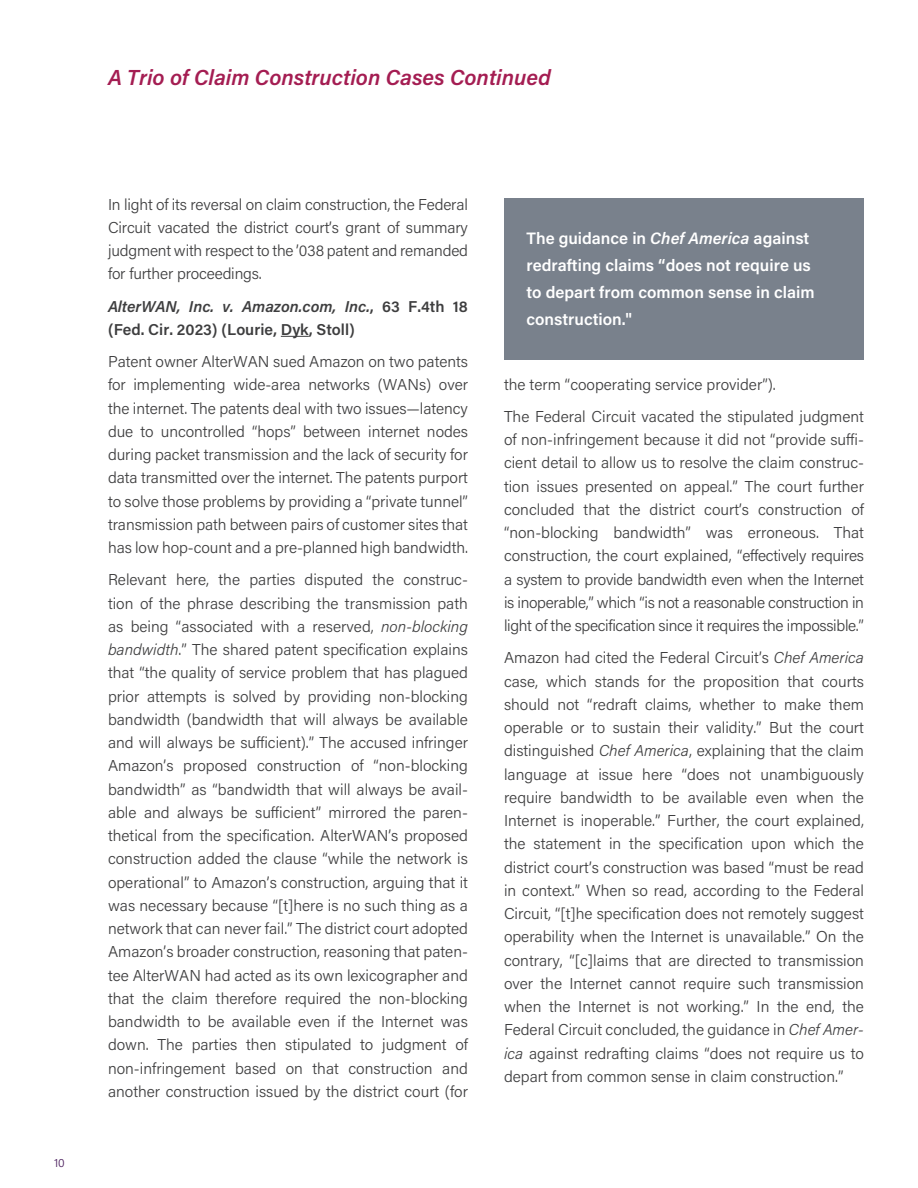
<style>
.page{position:relative;width:918px;height:1188px;background:#fff}
.page>*{position:absolute;margin:0;border:0;box-sizing:border-box;transform-origin:0 0}
.Head{font:italic 600 21.75px "Acumin Pro";color:#a41d52}
.Pullquote{font:600 16.5px/27px "Acumin Pro";color:#fff}
.Body{font:300 15.75px/23.2px "Acumin Pro";letter-spacing:-.005em;color:#3e3e3f;text-align:justify}
.Body-2{font:600 15.75px/23.2px "Acumin Pro";color:#3e3e3f}
.t1{font:300 12px "Acumin Pro";color:#4d215f}
.s1{font-style:italic}
</style>
<div class="page">
<svg style="left:281px;top:336px;width:28px;height:1px"></svg>
<div style="left:504px;top:198px;width:360px;height:162px;background:#79818c"></div>
<p class="Head" style="left:108px;top:62px;width:444px">A Trio of Claim Construction Cases Continued</p>
<p class="t1" style="left:54px;top:1155px;width:12px">10</p>
<p class="Body" style="left:108px;top:192px;width:362px">In light of its reversal on claim construction, the Federal Circuit vacated the district court’s grant of summary judgment with respect to the ’038 patent and remanded for further proceedings.</p>
<p class="Body-2" style="left:108px;top:294px;width:362px"><span class="s1">AlterWAN, Inc. v. Amazon.com, Inc.</span>, 63 F.4th 18 (Fed. Cir. 2023) (Lourie, Dyk, Stoll)</p>
<p class="Body" style="left:108px;top:349px;width:362px">Patent owner AlterWAN sued Amazon on two patents for implementing wide-area networks (WANs) over the internet. The patents deal with two issues—latency due to uncontrolled “hops” between internet nodes during packet transmission and the lack of security for data transmitted over the internet. The patents purport to solve those problems by providing a “private tunnel” transmission path between pairs of customer sites that has low hop-count and a pre-planned high bandwidth.</p>
<p class="Body" style="left:108px;top:568px;width:362px">Relevant here, the parties disputed the construc&shy;tion of the phrase describing the transmission path as being “associated with a reserved, <span class="s1">non-blocking bandwidth</span>.” The shared patent specification explains that “the quality of service problem that has plagued prior attempts is solved by providing non-blocking bandwidth (bandwidth that will always be available and will always be sufficient).” The accused infringer Amazon’s proposed construction of “non-blocking bandwidth” as “bandwidth that will always be avail&shy;able and always be sufficient” mirrored the paren&shy;thetical from the specification. AlterWAN’s proposed construction added the clause “while the network is operational” to Amazon’s construction, arguing that it was necessary because “[t]here is no such thing as a network that can never fail.” The district court adopted Amazon’s broader construction, reasoning that paten&shy;tee AlterWAN had acted as its own lexicographer and that the claim therefore required the non-blocking bandwidth to be available even if the Internet was down. The parties then stipulated to judgment of non-infringement based on that construction and another construction issued by the district court (for</p>
<p class="Pullquote" style="left:526px;top:225px;width:290px">The guidance in <span class="s1">Chef America</span> against redrafting claims “does not require us to depart from common sense in claim construction."</p>
<p class="Body" style="left:504px;top:372px;width:273px">the term “cooperating service provider”).</p>
<p class="Body" style="left:504px;top:404px;width:362px">The Federal Circuit vacated the stipulated judgment of non-infringement because it did not “provide suffi&shy;cient detail to allow us to resolve the claim construc&shy;tion issues presented on appeal.” The court further concluded that the district court’s construction of “non-blocking bandwidth” was erroneous. That construction, the court explained, “effectively requires a system to provide bandwidth even when the Internet is inoperable,” which “is not a reasonable construction in light of the specification since it requires the impossible.”</p>
<p class="Body" style="left:504px;top:646px;width:362px">Amazon had cited the Federal Circuit’s <span class="s1">Chef America </span>case, which stands for the proposition that courts should not “redraft claims, whether to make them operable or to sustain their validity.” But the court distinguished <span class="s1">Chef America</span>, explaining that the claim language at issue here “does not unambiguously require bandwidth to be available even when the Internet is inoperable.” Further, the court explained, the statement in the specification upon which the district court’s construction was based “must be read in context.” When so read, according to the Federal Circuit, “[t]he specification does not remotely suggest operability when the Internet is unavailable.” On the contrary, “[c]laims that are directed to transmission over the Internet cannot require such transmission when the Internet is not working.” In the end, the Federal Circuit concluded, the guidance in <span class="s1">Chef Amer&shy;ica</span> against redrafting claims “does not require us to depart from common sense in claim construction.”</p>
</div>
